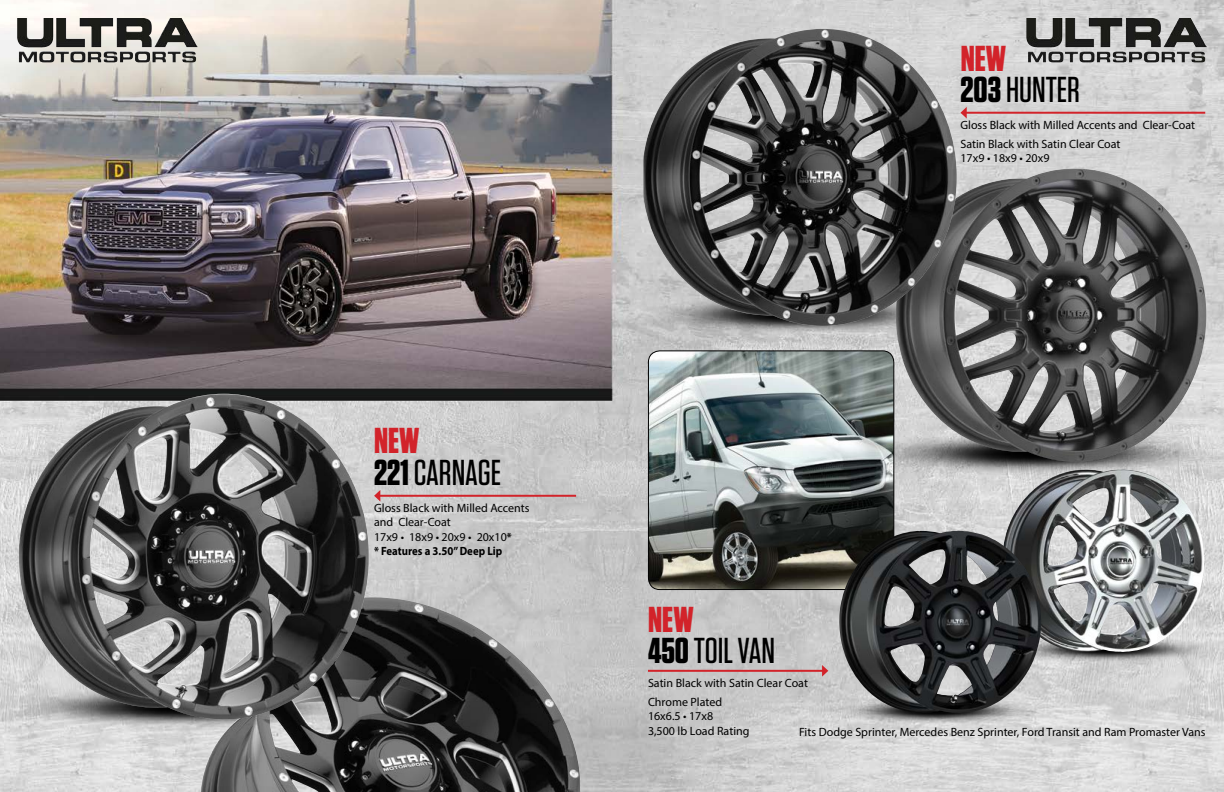
<style>
.page{position:relative;width:1224px;height:792px;background:#fff}
.page>*{position:absolute;margin:0;border:0;box-sizing:border-box;transform-origin:0 0}
.t1{font:500 36px "Tungsten";color:#000}
.t2{font:700 36px "Tungsten";color:#d2232a}
.t3{font:12px/14.4px "Myriad Pro";color:#000}
.s1{font-weight:700}
</style>
<div class="page">
<img style="left:0;top:0;width:1224px;height:792px">
<img style="left:894px;top:417px;width:330px;height:67px">
<img style="left:648px;top:354px;width:246px;height:236px">
<img style="left:817px;top:682px;width:238px;height:54px">
<img style="left:612px;top:270px;width:284px;height:84px">
<img style="left:583px;top:694px;width:6px;height:54px">
<img style="left:0;top:658px;width:200px;height:93px">
<img style="left:200px;top:597px;width:383px;height:195px">
<img style="left:1041px;top:621px;width:183px;height:54px">
<img style="left:896px;top:169px;width:311px;height:294px">
<img style="left:16px;top:394px;width:353px;height:326px">
<img style="left:643px;top:29px;width:314px;height:297px">
<img style="left:1002px;top:469px;width:202px;height:183px">
<hr style="left:965px;top:112px;width:240px;height:2px;background:#d2232a">
<svg style="left:960px;top:107px;width:7px;height:12px"></svg>
<hr style="left:379px;top:495px;width:197px;height:2px;background:#d2232a">
<svg style="left:374px;top:490px;width:6px;height:12px"></svg>
<hr style="left:648px;top:670px;width:176px;height:2px;background:#d2232a">
<svg style="left:822px;top:665px;width:6px;height:12px"></svg>
<img style="left:838px;top:531px;width:203px;height:182px">
<img style="left:1163px;top:18px;width:44px;height:29px">
<img style="left:154px;top:18px;width:44px;height:29px">
<h1 class="t2" style="left:374px;top:421px;width:47px">NEW</h1>
<h1 class="t1" style="left:374px;top:454px;width:129px"><span class="s1">221</span> CARNAGE</h1>
<p class="t3" style="left:374px;top:501px;width:157px">Gloss Black with Milled Accents and Clear-Coat<br>17x9 • 18x9 • 20x9 • 20x10<span class="s1">*<br>* Features a 3.50” Deep Lip</span></p>
<h1 class="t2" style="left:961px;top:40px;width:47px">NEW</h1>
<h1 class="t2" style="left:648px;top:600px;width:47px">NEW</h1>
<h1 class="t1" style="left:960px;top:71px;width:121px"><span class="s1">203</span> HUNTER</h1>
<p class="t3" style="left:960px;top:115px;width:236px;line-height:18.9px">Gloss Black with Milled Accents and Clear-Coat<br>Satin Black with Satin Clear Coat</p>
<p class="t3" style="left:960px;top:151px;width:91px">17x9 • 18x9 • 20x9</p>
<h1 class="t1" style="left:648px;top:632px;width:129px"><span class="s1">450</span> TOIL VAN</h1>
<p class="t3" style="left:648px;top:673px;width:162px;line-height:18.9px">Satin Black with Satin Clear Coat<br>Chrome Plated</p>
<p class="t3" style="left:648px;top:709px;width:103px">16x6.5 • 17x8<br>3,500 lb Load Rating</p>
<p class="t3" style="left:799px;top:725px;width:408px">Fits Dodge Sprinter, Mercedes Benz Sprinter, Ford Transit and Ram Promaster Vans</p>
</div>
